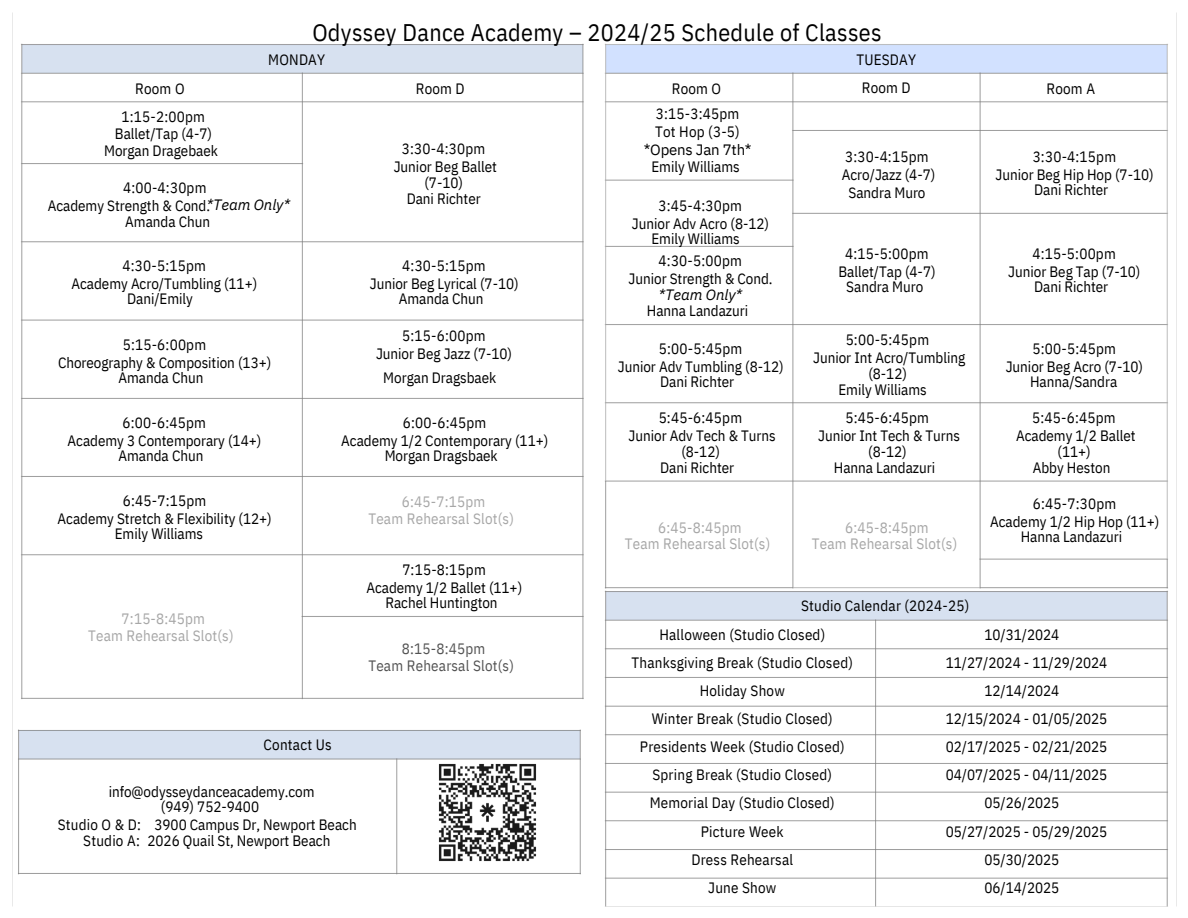
<style>
.page{position:relative;width:1188px;height:918px;background:#fff}
.page>*{position:absolute;margin:0;border:0;box-sizing:border-box;transform-origin:0 0}
.t1{font:24px "IBM Plex Sans Cond";letter-spacing:.015em;color:#000}
.t2{font:15px/28.2px "IBM Plex Sans Cond";color:#000;text-align:center}
.t3{font:15px "IBM Plex Sans Cond";letter-spacing:.015em;color:#a7a7a7}
.t4{font:15px "IBM Plex Sans Cond";letter-spacing:.015em;color:#535353}
.t5{font:italic 15px "IBM Plex Sans";letter-spacing:-.005em;color:#000}
.t6{font:15px "IBM Plex Sans";letter-spacing:-.015em;color:#000}
</style>
<div class="page">
<img style="left:12px;top:12px;width:1165px;height:895px">
<img style="left:439px;top:764px;width:98px;height:98px">
<p class="t1" style="left:312px;top:17px;width:571px">Odyssey Dance Academy – 2024/25 Schedule of Classes</p>
<h2 class="t2" style="left:135px;top:74px;width:51px">Room O</h2>
<p class="t2" style="left:121px;top:102px;width:85px">1:15-2:00pm</p>
<p class="t2" style="left:115px;top:119px;width:99px">Ballet/Tap (4-7)</p>
<p class="t2" style="left:104px;top:136px;width:115px">Morgan Dragebaek</p>
<p class="t2" style="left:268px;top:46px;width:58px">MONDAY</p>
<p class="t2" style="left:123px;top:174px;width:85px">4:00-4:30pm</p>
<p class="t2" style="left:48px;top:198px;width:164px;line-height:15.8px;text-align:right">Academy Strength &amp; Cond.<br>Amanda Chun</p>
<p class="t2" style="left:122px;top:252px;width:85px">4:30-5:15pm</p>
<p class="t2" style="left:71px;top:270px;width:187px">Academy Acro/Tumbling (11+)</p>
<p class="t5" style="left:206px;top:194px;width:85px">*Team Only*</p>
<p class="t2" style="left:127px;top:285px;width:67px">Dani/Emily</p>
<p class="t2" style="left:123px;top:330px;width:85px">5:15-6:00pm</p>
<p class="t2" style="left:58px;top:348px;width:215px">Choreography &amp; Composition (13+)</p>
<p class="t2" style="left:119px;top:363px;width:86px">Amanda Chun</p>
<p class="t2" style="left:122px;top:408px;width:85px">6:00-6:45pm</p>
<p class="t2" style="left:68px;top:426px;width:195px">Academy 3 Contemporary (14+)</p>
<p class="t2" style="left:119px;top:441px;width:86px">Amanda Chun</p>
<p class="t2" style="left:416px;top:74px;width:50px">Room D</p>
<p class="t2" style="left:402px;top:134px;width:85px">3:30-4:30pm</p>
<p class="t2" style="left:394px;top:159px;width:105px;line-height:15.8px">Junior Beg Ballet (7-10)</p>
<p class="t2" style="left:407px;top:184px;width:76px">Dani Richter</p>
<p class="t2" style="left:402px;top:252px;width:85px">4:30-5:15pm</p>
<p class="t2" style="left:370px;top:270px;width:150px">Junior Beg Lyrical (7-10)</p>
<p class="t2" style="left:402px;top:321px;width:85px">5:15-6:00pm</p>
<p class="t2" style="left:376px;top:339px;width:138px">Junior Beg Jazz (7-10)</p>
<p class="t2" style="left:399px;top:285px;width:86px">Amanda Chun</p>
<p class="t2" style="left:383px;top:363px;width:115px">Morgan Dragsbaek</p>
<p class="t2" style="left:403px;top:408px;width:85px">6:00-6:45pm</p>
<p class="t2" style="left:341px;top:426px;width:209px">Academy 1/2 Contemporary (11+)</p>
<p class="t2" style="left:385px;top:441px;width:115px">Morgan Dragsbaek</p>
<p class="t2" style="left:672px;top:74px;width:51px">Room O</p>
<p class="t2" style="left:656px;top:99px;width:85px">3:15-3:45pm</p>
<p class="t2" style="left:655px;top:117px;width:86px">Tot Hop (3-5)</p>
<p class="t6" style="left:644px;top:140px;width:109px">*Opens Jan 7th*</p>
<p class="t2" style="left:651px;top:152px;width:90px">Emily Williams</p>
<p class="t2" style="left:659px;top:192px;width:85px">3:45-4:30pm</p>
<p class="t2" style="left:632px;top:210px;width:139px">Junior Adv Acro (8-12)</p>
<p class="t2" style="left:651px;top:225px;width:90px">Emily Williams</p>
<p class="t2" style="left:659px;top:247px;width:85px">4:30-5:00pm</p>
<p class="t2" style="left:629px;top:265px;width:146px">Junior Strength &amp; Cond.</p>
<p class="t5" style="left:659px;top:285px;width:85px">*Team Only*</p>
<p class="t2" style="left:647px;top:297px;width:103px">Hanna Landazuri</p>
<p class="t2" style="left:659px;top:334px;width:85px">5:00-5:45pm</p>
<p class="t2" style="left:618px;top:352px;width:168px">Junior Adv Tumbling (8-12)</p>
<p class="t2" style="left:659px;top:403px;width:85px">5:45-6:45pm</p>
<p class="t2" style="left:629px;top:428px;width:149px;line-height:15.8px">Junior Adv Tech &amp; Turns (8-12)</p>
<p class="t2" style="left:660px;top:367px;width:76px">Dani Richter</p>
<p class="t2" style="left:660px;top:453px;width:76px">Dani Richter</p>
<p class="t2" style="left:856px;top:45px;width:61px">TUESDAY<br>Room D</p>
<p class="t2" style="left:845px;top:142px;width:85px">3:30-4:15pm</p>
<p class="t2" style="left:842px;top:165px;width:95px;line-height:18px">Acro/Jazz (4-7)<br>Sandra Muro</p>
<p class="t2" style="left:845px;top:240px;width:85px">4:15-5:00pm</p>
<p class="t2" style="left:839px;top:258px;width:99px">Ballet/Tap (4-7)</p>
<p class="t2" style="left:846px;top:273px;width:78px">Sandra Muro</p>
<p class="t2" style="left:846px;top:325px;width:85px">5:00-5:45pm</p>
<p class="t2" style="left:813px;top:350px;width:154px;line-height:15.8px">Junior Int Acro/Tumbling (8-12)</p>
<p class="t2" style="left:846px;top:403px;width:85px">5:45-6:45pm</p>
<p class="t2" style="left:818px;top:428px;width:143px;line-height:15.8px">Junior Int Tech &amp; Turns (8-12)</p>
<p class="t2" style="left:838px;top:375px;width:90px">Emily Williams</p>
<p class="t2" style="left:834px;top:453px;width:103px">Hanna Landazuri</p>
<p class="t2" style="left:123px;top:486px;width:85px">6:45-7:15pm</p>
<p class="t2" style="left:58px;top:504px;width:216px">Academy Stretch &amp; Flexibility (12+)</p>
<p class="t2" style="left:115px;top:519px;width:90px">Emily Williams</p>
<p class="t3" style="left:402px;top:492px;width:85px">6:45-7:15pm</p>
<p class="t3" style="left:368px;top:508px;width:147px">Team Rehearsal Slot(s)</p>
<p class="t3" style="left:658px;top:517px;width:85px">6:45-8:45pm</p>
<p class="t3" style="left:625px;top:534px;width:147px">Team Rehearsal Slot(s)</p>
<p class="t3" style="left:845px;top:517px;width:85px">6:45-8:45pm</p>
<p class="t3" style="left:812px;top:534px;width:147px">Team Rehearsal Slot(s)</p>
<p class="t2" style="left:1047px;top:74px;width:50px">Room A</p>
<p class="t2" style="left:1033px;top:142px;width:85px">3:30-4:15pm</p>
<p class="t2" style="left:996px;top:160px;width:160px">Junior Beg Hip Hop (7-10)</p>
<p class="t2" style="left:1034px;top:175px;width:76px">Dani Richter</p>
<p class="t2" style="left:1032px;top:240px;width:85px">4:15-5:00pm</p>
<p class="t2" style="left:1008px;top:258px;width:134px">Junior Beg Tap (7-10)</p>
<p class="t2" style="left:1034px;top:273px;width:76px">Dani Richter</p>
<p class="t2" style="left:1032px;top:334px;width:85px">5:00-5:45pm</p>
<p class="t2" style="left:1006px;top:352px;width:139px">Junior Beg Acro (7-10)</p>
<p class="t2" style="left:1032px;top:403px;width:85px">5:45-6:45pm</p>
<p class="t2" style="left:1016px;top:428px;width:121px;line-height:15.8px">Academy 1/2 Ballet (11+)</p>
<p class="t2" style="left:1033px;top:489px;width:85px">6:45-7:30pm</p>
<p class="t2" style="left:990px;top:507px;width:171px">Academy 1/2 Hip Hop (11+)</p>
<p class="t2" style="left:1030px;top:367px;width:89px">Hanna/Sandra</p>
<p class="t2" style="left:1033px;top:453px;width:79px">Abby Heston</p>
<p class="t2" style="left:1021px;top:522px;width:103px">Hanna Landazuri</p>
<p class="t3" style="left:122px;top:609px;width:85px">7:15-8:45pm</p>
<p class="t3" style="left:88px;top:625px;width:147px">Team Rehearsal Slot(s)</p>
<p class="t2" style="left:402px;top:555px;width:85px">7:15-8:15pm</p>
<p class="t2" style="left:366px;top:573px;width:157px">Academy 1/2 Ballet (11+)</p>
<p class="t2" style="left:385px;top:588px;width:114px">Rachel Huntington</p>
<p class="t4" style="left:402px;top:639px;width:85px">8:15-8:45pm</p>
<p class="t4" style="left:368px;top:656px;width:147px">Team Rehearsal Slot(s)</p>
<p class="t2" style="left:264px;top:730px;width:70px">Contact Us</p>
<p class="t2" style="left:109px;top:783px;width:207px;line-height:15.8px">info@odysseydanceacademy.com (949) 752-9400</p>
<p class="t2" style="left:154px;top:810px;width:204px">3900 Campus Dr, Newport Beach</p>
<p class="t2" style="left:148px;top:827px;width:184px">2026 Quail St, Newport Beach</p>
<p class="t2" style="left:58px;top:810px;width:85px">Studio O &amp; D:</p>
<h1 class="t2" style="left:83px;top:827px;width:58px">Studio A:</h1>
<p class="t2" style="left:801px;top:591px;width:170px">Studio Calendar (2024-25)</p>
<p class="t2" style="left:632px;top:620px;width:223px">Halloween (Studio Closed)<br>Thanksgiving Break (Studio Closed)<br>Holiday Show<br>Winter Break (Studio Closed)<br>Presidents Week (Studio Closed)<br>Spring Break (Studio Closed)<br>Memorial Day (Studio Closed)<br>Picture Week<br>Dress Rehearsal<br>June Show</p>
<p class="t2" style="left:984px;top:620px;width:76px">10/31/2024</p>
<p class="t2" style="left:946px;top:648px;width:163px">11/27/2024 - 11/29/2024</p>
<p class="t2" style="left:984px;top:676px;width:76px">12/14/2024</p>
<p class="t2" style="left:946px;top:704px;width:163px">12/15/2024 - 01/05/2025</p>
<p class="t2" style="left:946px;top:732px;width:163px">02/17/2025 - 02/21/2025</p>
<p class="t2" style="left:946px;top:761px;width:163px">04/07/2025 - 04/11/2025</p>
<p class="t2" style="left:984px;top:789px;width:76px">05/26/2025</p>
<p class="t2" style="left:946px;top:817px;width:163px">05/27/2025 - 05/29/2025</p>
<p class="t2" style="left:984px;top:845px;width:76px">05/30/2025</p>
<p class="t2" style="left:984px;top:873px;width:76px">06/14/2025</p>
</div>
